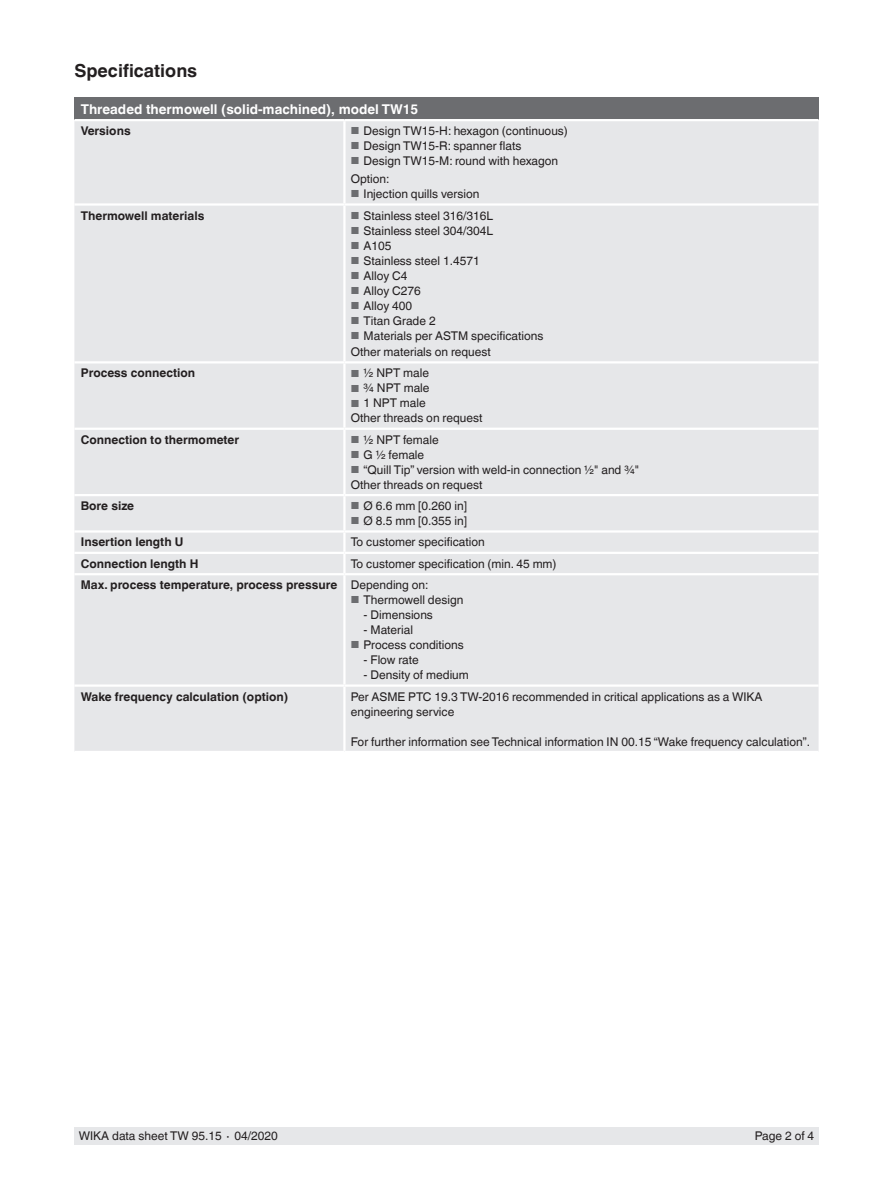
<style>
.page{position:relative;width:893px;height:1188px;background:#fff}
.page>*{position:absolute;margin:0;border:0;box-sizing:border-box;transform-origin:0 0}
.t1{font:700 18px "Helvetica World";color:#231f20}
.t2{font:700 13.5px "Helvetica World";color:#fff}
.t3{font:12px/15px "Helvetica World";color:#231f20}
.t4{font:700 12px "Helvetica World";color:#231f20}
.s1{font-size:10.2px;color:#6c6d70}
.s2{font-weight:700}
</style>
<div class="page">
<div style="left:74px;top:1128px;width:745px;height:17px;background:#e6e7e9"></div>
<div style="left:74px;top:98px;width:745px;height:22px;background:#6c6d70"></div>
<div style="left:74px;top:121px;width:745px;height:630px;background:#e6e7e9"></div>
<hr style="left:343px;top:121px;width:3px;height:82px;background:#fff">
<hr style="left:74px;top:203px;width:270px;height:3px;background:#fff">
<hr style="left:344px;top:203px;width:475px;height:3px;background:#fff">
<hr style="left:343px;top:206px;width:3px;height:155px;background:#fff">
<hr style="left:74px;top:361px;width:270px;height:3px;background:#fff">
<hr style="left:344px;top:361px;width:475px;height:3px;background:#fff">
<hr style="left:343px;top:364px;width:3px;height:64px;background:#fff">
<hr style="left:74px;top:428px;width:270px;height:2px;background:#fff">
<hr style="left:344px;top:428px;width:475px;height:2px;background:#fff">
<hr style="left:343px;top:430px;width:3px;height:64px;background:#fff">
<hr style="left:74px;top:494px;width:270px;height:2px;background:#fff">
<hr style="left:344px;top:494px;width:475px;height:2px;background:#fff">
<hr style="left:343px;top:496px;width:3px;height:34px;background:#fff">
<hr style="left:74px;top:530px;width:270px;height:3px;background:#fff">
<hr style="left:344px;top:530px;width:475px;height:3px;background:#fff">
<hr style="left:343px;top:533px;width:3px;height:19px;background:#fff">
<hr style="left:74px;top:552px;width:270px;height:2px;background:#fff">
<hr style="left:344px;top:552px;width:475px;height:2px;background:#fff">
<hr style="left:343px;top:554px;width:3px;height:19px;background:#fff">
<hr style="left:74px;top:573px;width:270px;height:2px;background:#fff">
<hr style="left:344px;top:573px;width:475px;height:2px;background:#fff">
<hr style="left:343px;top:575px;width:3px;height:109px;background:#fff">
<hr style="left:74px;top:684px;width:270px;height:3px;background:#fff">
<hr style="left:344px;top:684px;width:475px;height:3px;background:#fff">
<hr style="left:343px;top:687px;width:3px;height:64px;background:#fff">
<hr style="left:74px;top:119px;width:270px;height:2px;background:#fff">
<hr style="left:344px;top:119px;width:475px;height:2px;background:#fff">
<h1 class="t1" style="left:74px;top:60px;width:124px">Specifications</h1>
<p class="t2" style="left:81px;top:101px;width:339px">Threaded thermowell (solid-machined), model TW15</p>
<p class="t4" style="left:81px;top:124px;width:51px">Versions</p>
<p class="t3" style="left:351px;top:123px;width:219px"><span class="s1">■</span> Design TW15-H: hexagon (continuous)</p>
<p class="t3" style="left:351px;top:138px;width:172px"><span class="s1">■</span> Design TW15-R: spanner flats</p>
<p class="t3" style="left:351px;top:152px;width:209px;line-height:18px"><span class="s1">■</span> Design TW15-M: round with hexagon<br>Option:</p>
<p class="t3" style="left:351px;top:186px;width:130px"><span class="s1">■</span> Injection quills version</p>
<p class="t4" style="left:81px;top:208px;width:125px">Thermowell materials</p>
<p class="t3" style="left:351px;top:208px;width:144px"><span class="s1">■</span> Stainless steel 316/316L</p>
<p class="t3" style="left:351px;top:223px;width:144px"><span class="s1">■</span> Stainless steel 304/304L</p>
<p class="t3" style="left:351px;top:238px;width:42px"><span class="s1">■</span> A105</p>
<p class="t3" style="left:351px;top:253px;width:130px"><span class="s1">■</span> Stainless steel 1.4571</p>
<p class="t3" style="left:351px;top:268px;width:58px"><span class="s1">■</span> Alloy C4</p>
<p class="t3" style="left:351px;top:283px;width:72px"><span class="s1">■</span> Alloy C276</p>
<p class="t3" style="left:351px;top:298px;width:63px"><span class="s1">■</span> Alloy 400</p>
<p class="t3" style="left:351px;top:313px;width:86px"><span class="s1">■</span> Titan Grade 2</p>
<p class="t3" style="left:351px;top:327px;width:194px;line-height:16.5px"><span class="s1">■</span> Materials per ASTM specifications<br>Other materials on request</p>
<p class="t4" style="left:81px;top:366px;width:116px">Process connection</p>
<p class="t3" style="left:351px;top:366px;width:80px"><span class="s1">■</span> ½ NPT male</p>
<p class="t3" style="left:351px;top:381px;width:80px"><span class="s1">■</span> ¾ NPT male</p>
<p class="t3" style="left:351px;top:396px;width:133px"><span class="s1">■</span> 1 NPT male<br>Other threads on request</p>
<p class="t4" style="left:81px;top:433px;width:160px">Connection to thermometer</p>
<p class="t3" style="left:351px;top:432px;width:89px"><span class="s1">■</span> ½ NPT female</p>
<p class="t3" style="left:351px;top:447px;width:75px"><span class="s1">■</span> G ½ female</p>
<p class="t3" style="left:351px;top:462px;width:290px"><span class="s1">■</span> “Quill Tip” version with weld-in connection ½" and ¾"<br>Other threads on request</p>
<p class="t4" style="left:81px;top:499px;width:55px">Bore size</p>
<p class="t3" style="left:351px;top:498px;width:118px"><span class="s1">■</span> Ø 6.6 mm [0.260 in]</p>
<p class="t3" style="left:351px;top:513px;width:118px"><span class="s1">■</span> Ø 8.5 mm [0.355 in]</p>
<p class="t4" style="left:81px;top:535px;width:104px">Insertion length U</p>
<p class="t3" style="left:351px;top:535px;width:135px">To customer specification</p>
<p class="t4" style="left:81px;top:557px;width:119px">Connection length H</p>
<p class="t3" style="left:81px;top:553px;width:477px;line-height:21.3px;text-indent:270px">To customer specification (min. 45 mm)<br><span class="s2">Max. process temperature, process pressure</span> Depending on:</p>
<p class="t3" style="left:351px;top:593px;width:114px"><span class="s1">■</span> Thermowell design</p>
<p class="t3" style="left:364px;top:608px;width:71px">- Dimensions</p>
<p class="t3" style="left:364px;top:623px;width:51px">- Material</p>
<p class="t3" style="left:351px;top:638px;width:115px"><span class="s1">■</span> Process conditions</p>
<p class="t3" style="left:364px;top:653px;width:57px">- Flow rate</p>
<p class="t3" style="left:364px;top:668px;width:107px">- Density of medium</p>
<p class="t4" style="left:81px;top:689px;width:209px">Wake frequency calculation (option)</p>
<p class="t3" style="left:351px;top:689px;width:413px">Per ASME PTC 19.3 TW-2016 recommended in critical applications as a WIKA engineering service</p>
<p class="t3" style="left:351px;top:734px;width:461px">For further information see Technical information IN 00.15 “Wake frequency calculation”.</p>
<p class="t3" style="left:79px;top:1129px;width:201px">WIKA data sheet TW 95.15 ∙ 04/2020</p>
<p class="t3" style="left:755px;top:1129px;width:61px">Page 2 of 4</p>
</div>
